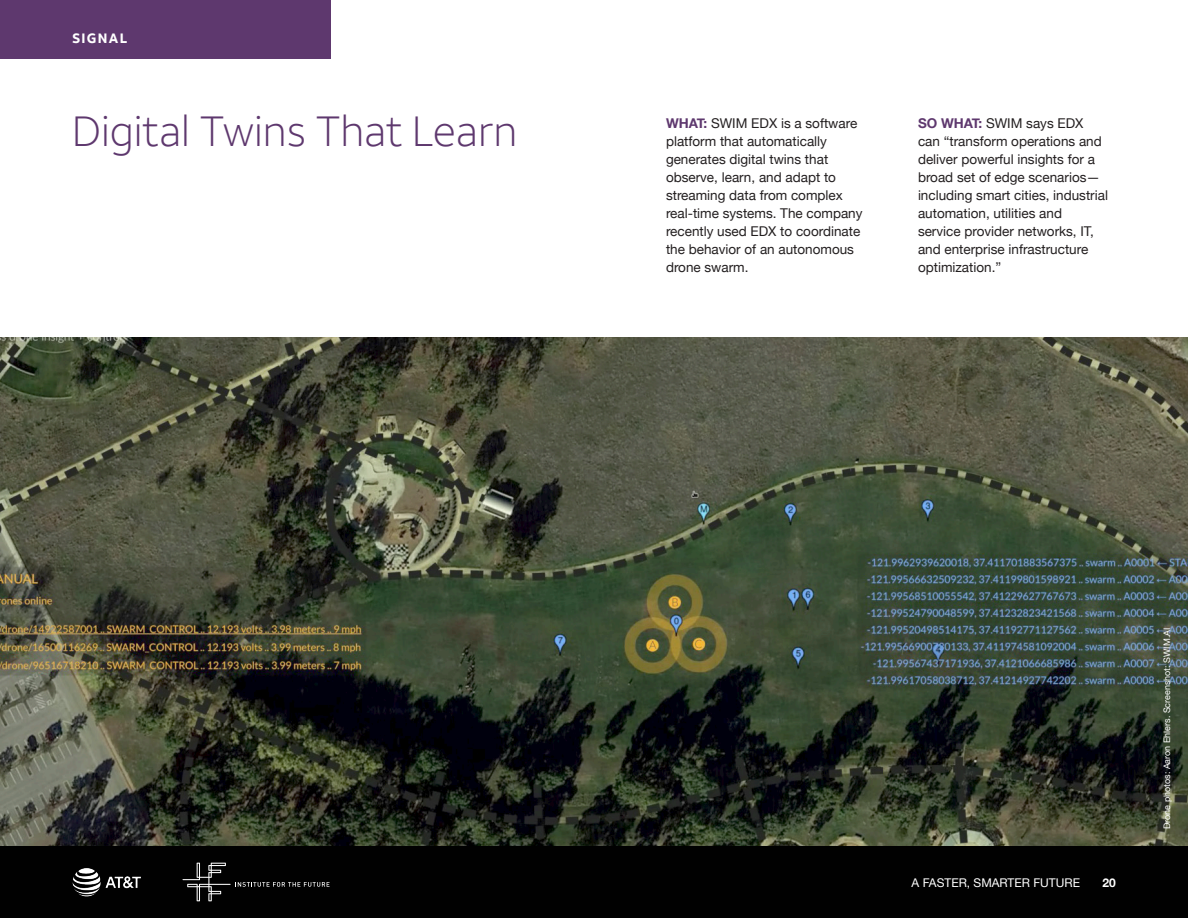
<style>
.page{position:relative;width:1188px;height:918px;background:#fff}
.page>*{position:absolute;margin:0;border:0;box-sizing:border-box;transform-origin:0 0}
.signal_title{font:300 42px "ATT Aleck Sans";color:#5e386e}
.signal_body{font:13.5px/18px "Helvetica Neue";color:#231f20}
.t1{font:700 13.5px "ATT Aleck Sans";letter-spacing:.1em;color:#fff}
.t2{font:12px "Helvetica Neue";color:#fff}
.t3{font:700 12px "Helvetica Neue";color:#fff}
.source{font:9px "Helvetica Neue";color:#fff}
.s1{font-weight:700;color:#5e386e}
</style>
<div class="page">
<img style="left:0;top:338px;width:1188px;height:508px">
<div style="left:0;top:846px;width:1188px;height:72px;background:#010101"></div>
<svg style="left:183px;top:863px;width:147px;height:38px"></svg>
<div style="left:0;top:0;width:331px;height:59px;background:#5e386e"></div>
<img style="left:72px;top:868px;width:69px;height:29px">
<p class="t1" style="left:72px;top:30px;width:57px">SIGNAL</p>
<p class="signal_title" style="left:72px;top:106px;width:447px">Digital Twins That Learn</p>
<p class="signal_body" style="left:666px;top:115px;width:198px"><span class="s1">WHAT:</span> SWIM EDX is a software platform that automatically generates digital twins that observe, learn, and adapt to streaming data from complex real-time systems. The company recently used EDX to coordinate the behavior of an autonomous drone swarm.</p>
<p class="signal_body" style="left:918px;top:115px;width:192px"><span class="s1">SO WHAT:</span> SWIM says EDX can “transform operations and deliver powerful insights for a broad set of edge scenarios— including smart cities, industrial automation, utilities and service provider networks, IT, and enterprise infrastructure optimization.”</p>
<p class="t2" style="left:912px;top:874px;width:170px">A FASTER, SMARTER FUTURE</p>
<p class="t3" style="left:1103px;top:873px;width:15px">20</p>
<p class="source" style="left:1160px;top:829px;width:203px;rotate:-90deg">Drone photos: Aaron Ehlers. Screenshot: SWIM.AI</p>
</div>
